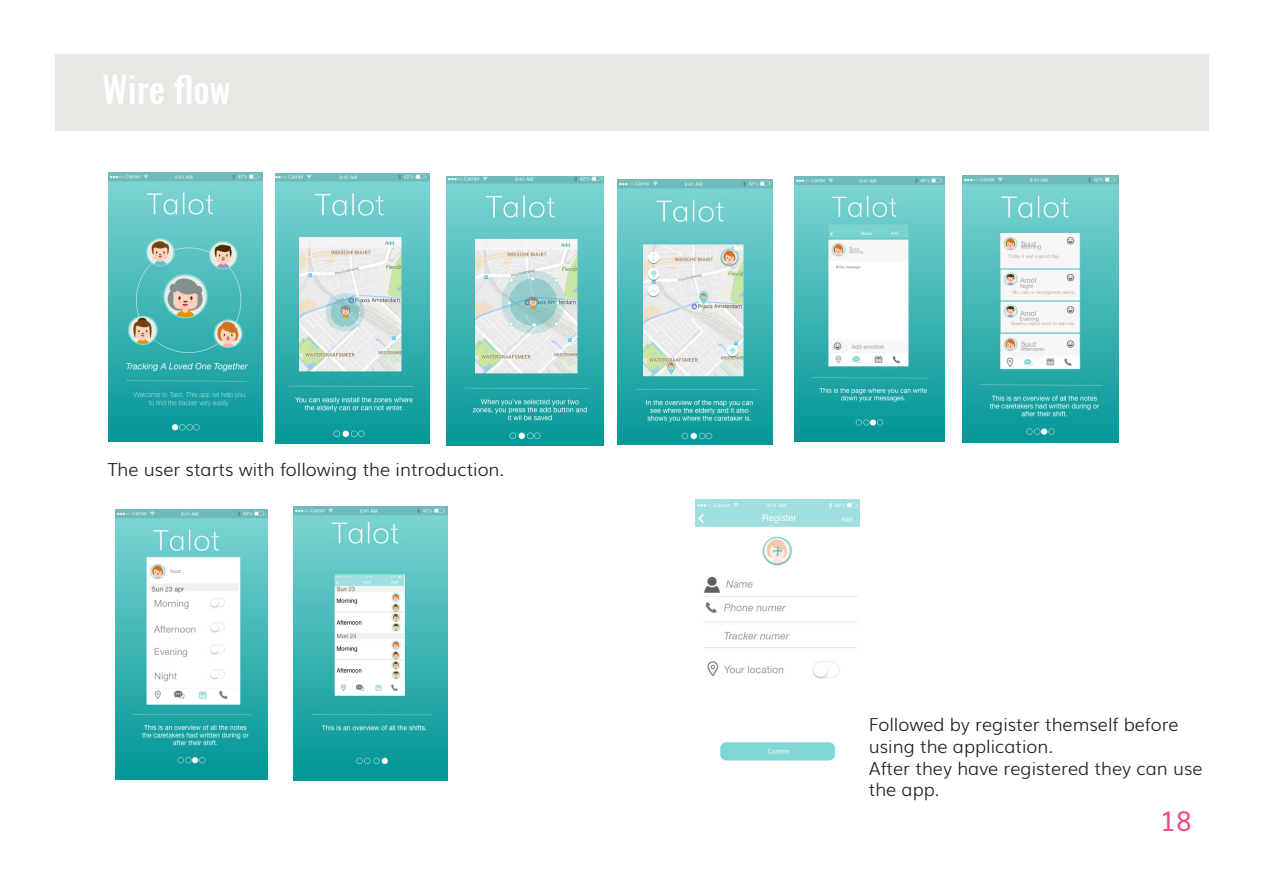
<style>
.page{position:relative;width:1263px;height:893px;background:#fff}
.page>*{position:absolute;margin:0;border:0;box-sizing:border-box;transform-origin:0 0}
.t1{font:500 36px "Oswald";color:#fff}
.t2{font:27px "Muli";color:#ef4b89}
.t3{font:300 18px/21.6px "Muli";color:#231f20}
</style>
<div class="page">
<div style="left:56px;top:54px;width:1153px;height:76px;background:#e5e8e3"></div>
<img style="left:108px;top:172px;width:155px;height:269px">
<img style="left:276px;top:173px;width:153px;height:270px">
<img style="left:447px;top:176px;width:156px;height:269px">
<img style="left:618px;top:179px;width:154px;height:265px">
<img style="left:696px;top:500px;width:163px;height:261px">
<img style="left:962px;top:175px;width:156px;height:268px">
<img style="left:116px;top:510px;width:151px;height:269px">
<img style="left:293px;top:506px;width:155px;height:274px">
<img style="left:794px;top:176px;width:150px;height:266px">
<p class="t1" style="left:102px;top:64px;width:130px">Wire flow</p>
<p class="t3" style="left:108px;top:458px;width:398px">The user starts with following the introduction.</p>
<p class="t3" style="left:869px;top:713px;width:311px">Followed by register themself before using the application.</p>
<p class="t3" style="left:869px;top:756px;width:335px">After they have registered they can use the app.</p>
<p class="t2" style="left:1160px;top:799px;width:34px">18</p>
</div>
